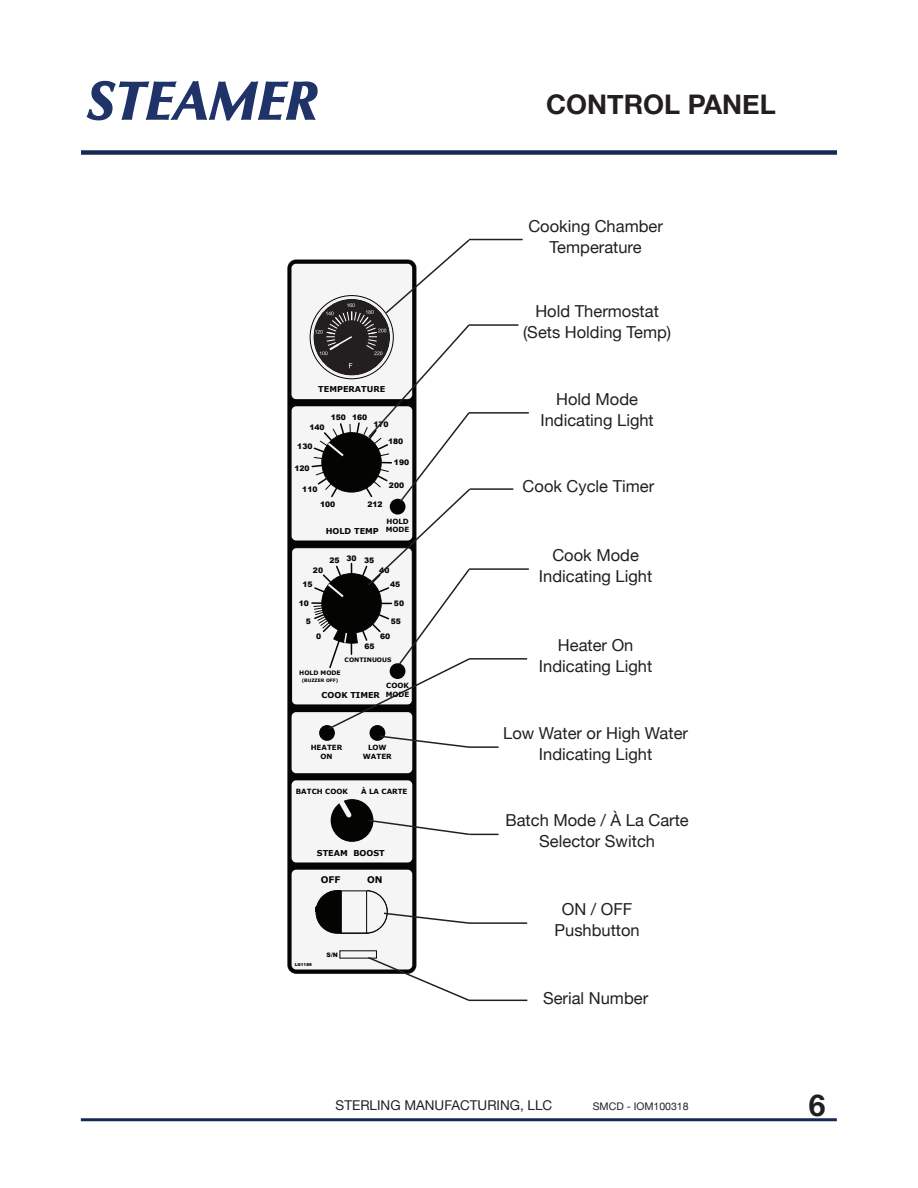
<style>
.page{position:relative;width:918px;height:1188px;background:#fff}
.page>*{position:absolute;margin:0;border:0;box-sizing:border-box;transform-origin:0 0}
.t1{font:italic 700 54px "Optima";color:#1f3369}
.t2{font:700 30px "Helvetica Neue";color:#231f20}
.Heading_5{font:700 27px "Helvetica Neue";color:#231f20}
.Paragraph_Style_1{font:16.5px "Helvetica Neue";color:#231f20}
.Paragraph_Style_1-2{font:13.5px "Helvetica Neue";color:#231f20}
.Paragraph_Style_1-3{font:10.5px "Helvetica Neue";color:#231f20}
.t3{font:700 9.15px "Verdana";color:#040503}
.t4{font:700 8.1px "Verdana";color:#040503}
.t5{font:900 7.65px "Arial";color:#040503}
.t6{font:700 7.05px/8.6px "Verdana";color:#040503;text-align:center}
.t7{font:700 6.15px "Verdana";color:#040503}
.t8{font:900 6.15px "Arial";color:#040503}
.t9{font:700 4.5px "Verdana";color:#040503}
.t10{font:900 4.05px "Arial";color:#040503}
</style>
<div class="page">
<svg style="left:288px;top:260px;width:128px;height:713px;background:#181917"></svg>
<div style="left:288px;top:260px;width:128px;height:713px;border:1px solid #040503;border-radius:8px"></div>
<div style="left:292px;top:712px;width:120px;height:61px;background:#f5f5f6;border-radius:5px"></div>
<div style="left:291px;top:264px;width:121px;height:135px;background:#f5f5f6;border-radius:5px"></div>
<div style="left:292px;top:870px;width:120px;height:99px;background:#f5f5f6;border-radius:5px"></div>
<div style="left:292px;top:406px;width:120px;height:135px;background:#f5f5f6;border-radius:5px"></div>
<div style="left:292px;top:548px;width:120px;height:157px;background:#f5f5f6;border-radius:5px"></div>
<div style="left:292px;top:780px;width:120px;height:82px;background:#f5f5f6;border-radius:5px"></div>
<div style="left:331px;top:799px;width:42px;height:43px;background:#040503;border-radius:50%"></div>
<svg style="left:334px;top:799px;width:24px;height:19px"></svg>
<hr style="left:81px;top:1118px;width:756px;height:3px;background:#172953">
<div style="left:81px;top:150px;width:756px;height:5px;background:#172953"></div>
<hr style="left:469px;top:239px;width:54px;height:1px;background:#231f20">
<hr style="left:469px;top:324px;width:49px;height:2px;background:#231f20">
<hr style="left:469px;top:412px;width:60px;height:2px;background:#231f20">
<hr style="left:470px;top:488px;width:43px;height:2px;background:#231f20">
<hr style="left:469px;top:568px;width:60px;height:2px;background:#231f20">
<hr style="left:469px;top:658px;width:58px;height:2px;background:#231f20">
<hr style="left:469px;top:746px;width:30px;height:2px;background:#231f20">
<svg style="left:311px;top:238px;width:161px;height:511px"></svg>
<svg style="left:367px;top:819px;width:104px;height:17px"></svg>
<hr style="left:469px;top:834px;width:30px;height:1px;background:#231f20">
<svg style="left:315px;top:889px;width:154px;height:45px"></svg>
<hr style="left:469px;top:922px;width:58px;height:2px;background:#231f20">
<svg style="left:366px;top:956px;width:105px;height:46px"></svg>
<hr style="left:469px;top:1000px;width:58px;height:1px;background:#231f20">
<svg style="left:86px;top:80px;width:232px;height:41px"></svg>
<h1 class="t1" style="left:87px;top:69px;width:233px">STEAMER</h1>
<p class="t4" style="left:318px;top:384px;width:69px">TEMPERATURE</p>
<p class="t5" style="left:331px;top:411px;width:38px">150 160</p>
<p class="t5" style="left:373px;top:418px;width:17px">170</p>
<p class="t5" style="left:309px;top:422px;width:17px">140</p>
<p class="t5" style="left:297px;top:441px;width:17px">130</p>
<p class="t5" style="left:294px;top:463px;width:17px">120</p>
<p class="t5" style="left:302px;top:483px;width:17px">110</p>
<p class="t5" style="left:320px;top:498px;width:17px">100</p>
<p class="t5" style="left:388px;top:435px;width:17px">180</p>
<p class="t5" style="left:394px;top:457px;width:17px">190</p>
<p class="t5" style="left:389px;top:479px;width:17px">200</p>
<p class="t5" style="left:367px;top:498px;width:17px">212</p>
<p class="t4" style="left:326px;top:525px;width:55px">HOLD TEMP</p>
<p class="t6" style="left:386px;top:517px;width:25px;text-align:left">HOLD<br>MODE</p>
<p class="t5" style="left:329px;top:555px;width:46px">25 30 35</p>
<p class="t5" style="left:313px;top:564px;width:12px">20</p>
<p class="t5" style="left:303px;top:579px;width:12px">15</p>
<p class="t5" style="left:299px;top:597px;width:12px">10</p>
<p class="t5" style="left:306px;top:615px;width:7px">5</p>
<p class="t5" style="left:316px;top:631px;width:7px">0</p>
<p class="t5" style="left:379px;top:564px;width:12px">40</p>
<p class="t5" style="left:390px;top:579px;width:12px">45</p>
<p class="t5" style="left:394px;top:597px;width:12px">50</p>
<p class="t5" style="left:391px;top:615px;width:12px">55</p>
<p class="t5" style="left:380px;top:631px;width:12px">60</p>
<p class="t5" style="left:364px;top:641px;width:12px">65</p>
<p class="t7" style="left:345px;top:655px;width:48px">CONTINUOUS</p>
<p class="t7" style="left:299px;top:669px;width:43px">HOLD MODE</p>
<p class="t9" style="left:302px;top:677px;width:38px">(BUZZER OFF)</p>
<p class="t4" style="left:322px;top:689px;width:60px">COOK TIMER</p>
<p class="t6" style="left:386px;top:681px;width:25px;text-align:left">COOK<br>MODE</p>
<p class="t6" style="left:311px;top:743px;width:33px">HEATER<br>ON</p>
<p class="t6" style="left:363px;top:743px;width:30px">LOW<br>WATER</p>
<p class="t6" style="left:296px;top:787px;width:54px">BATCH COOK</p>
<p class="t6" style="left:361px;top:787px;width:48px">À LA CARTE</p>
<p class="t4" style="left:317px;top:847px;width:69px">STEAM BOOST</p>
<p class="t3" style="left:321px;top:874px;width:21px">OFF</p>
<p class="t3" style="left:367px;top:874px;width:17px">ON</p>
<p class="t10" style="left:295px;top:961px;width:18px">LG1189</p>
<p class="t8" style="left:327px;top:950px;width:13px">S/N</p>
<p class="Heading_5" style="left:546px;top:84px;width:231px">CONTROL PANEL</p>
<p class="Paragraph_Style_1" style="left:528px;top:214px;width:136px">Cooking Chamber</p>
<p class="Paragraph_Style_1" style="left:550px;top:235px;width:94px">Temperature</p>
<p class="Paragraph_Style_1" style="left:535px;top:299px;width:125px">Hold Thermostat</p>
<p class="Paragraph_Style_1" style="left:523px;top:320px;width:150px">(Sets Holding Temp)</p>
<p class="Paragraph_Style_1" style="left:556px;top:387px;width:83px">Hold Mode</p>
<p class="Paragraph_Style_1" style="left:540px;top:408px;width:115px">Indicating Light</p>
<p class="Paragraph_Style_1" style="left:523px;top:475px;width:133px">Cook Cycle Timer</p>
<p class="Paragraph_Style_1" style="left:552px;top:543px;width:88px">Cook Mode</p>
<p class="Paragraph_Style_1" style="left:539px;top:564px;width:115px">Indicating Light</p>
<p class="Paragraph_Style_1" style="left:558px;top:633px;width:77px">Heater On</p>
<p class="Paragraph_Style_1" style="left:539px;top:654px;width:115px">Indicating Light</p>
<p class="Paragraph_Style_1" style="left:503px;top:721px;width:186px">Low Water or High Water</p>
<p class="Paragraph_Style_1" style="left:539px;top:742px;width:115px">Indicating Light</p>
<p class="Paragraph_Style_1" style="left:505px;top:808px;width:185px">Batch Mode / À La Carte</p>
<p class="Paragraph_Style_1" style="left:539px;top:829px;width:117px">Selector Switch</p>
<p class="Paragraph_Style_1" style="left:562px;top:897px;width:72px">ON / OFF</p>
<p class="Paragraph_Style_1" style="left:555px;top:918px;width:87px">Pushbutton</p>
<p class="Paragraph_Style_1" style="left:543px;top:986px;width:107px">Serial Number</p>
<p class="Paragraph_Style_1-2" style="left:336px;top:1096px;width:218px">STERLING MANUFACTURING, LLC</p>
<p class="Paragraph_Style_1-3" style="left:593px;top:1099px;width:97px">SMCD - IOM100318</p>
<p class="t2" style="left:809px;top:1082px;width:18px">6</p>
</div>
